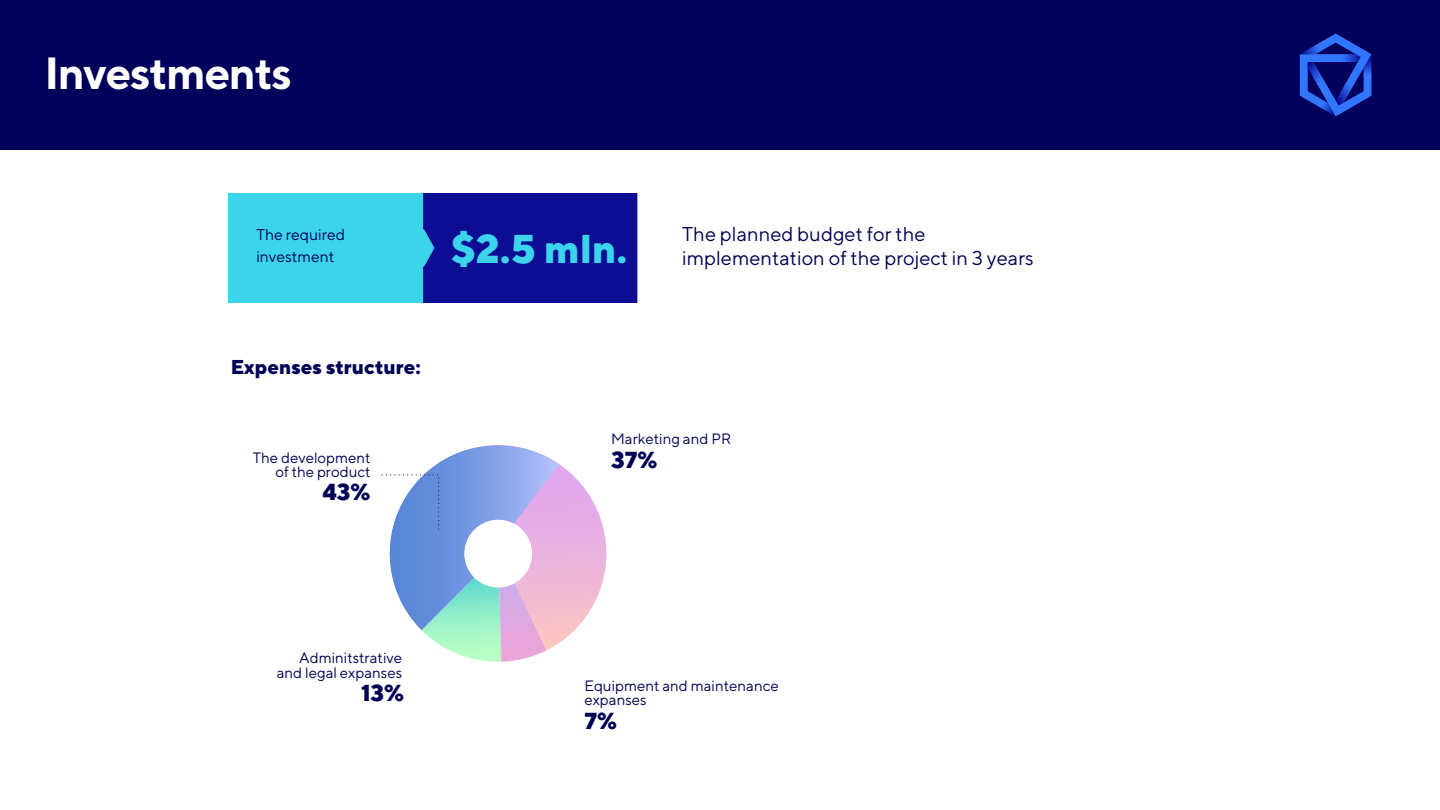
<style>
.page{position:relative;width:1440px;height:810px;background:#01005a}
.page>*{position:absolute;margin:0;border:0;box-sizing:border-box;transform-origin:0 0}
.t1{font:700 45px "TT Norms";letter-spacing:-.025em;color:#fff}
.t2{font:800 40.12px "TT Norms";color:#3bd4eb}
.t3{font:800 23.1px "TT Norms";color:#000056}
.t4{font:20.02px/24.1px "TT Norms";color:#000056}
.t5{font:800 20.02px "TT Norms";color:#000056}
.t6{font:15.6px/21.6px "TT Norms";color:#000056}
.t7{font:15px/14.2px "TT Norms";color:#000056;text-align:right}
</style>
<div class="page">
<div style="left:0;top:150px;width:1440px;height:660px;background:#fff"></div>
<svg style="left:1300px;top:33px;width:71px;height:83px"></svg>
<div style="left:228px;top:193px;width:409px;height:110px;background:#3bd4eb"></div>
<div style="left:424px;top:193px;width:213px;height:110px;background:#0d0d94"></div>
<svg style="left:423px;top:229px;width:11px;height:38px"></svg>
<svg style="left:381px;top:445px;width:225px;height:217px"></svg>
<h1 class="t1" style="left:44px;top:45px;width:249px">Investments</h1>
<p class="t6" style="left:256px;top:223px;width:90px">The required investment</p>
<h2 class="t2" style="left:451px;top:224px;width:178px">$2.5 mln.</h2>
<h3 class="t4" style="left:682px;top:222px;width:353px">The planned budget for the implementation of the project in 3 years</h3>
<h3 class="t5" style="left:231px;top:354px;width:191px">Expenses structure:</h3>
<p class="t7" style="left:253px;top:450px;width:119px">The development of the product</p>
<h3 class="t3" style="left:322px;top:477px;width:50px">43%</h3>
<p class="t7" style="left:611px;top:432px;width:122px">Marketing and PR</p>
<h3 class="t3" style="left:611px;top:445px;width:48px">37%</h3>
<p class="t7" style="left:277px;top:651px;width:127px">Adminitstrative and legal expanses</p>
<h3 class="t3" style="left:361px;top:678px;width:45px">13%</h3>
<p class="t7" style="left:584px;top:678px;width:196px;text-align:left">Equipment and maintenance expanses</p>
<h3 class="t3" style="left:584px;top:706px;width:34px">7%</h3>
</div>
